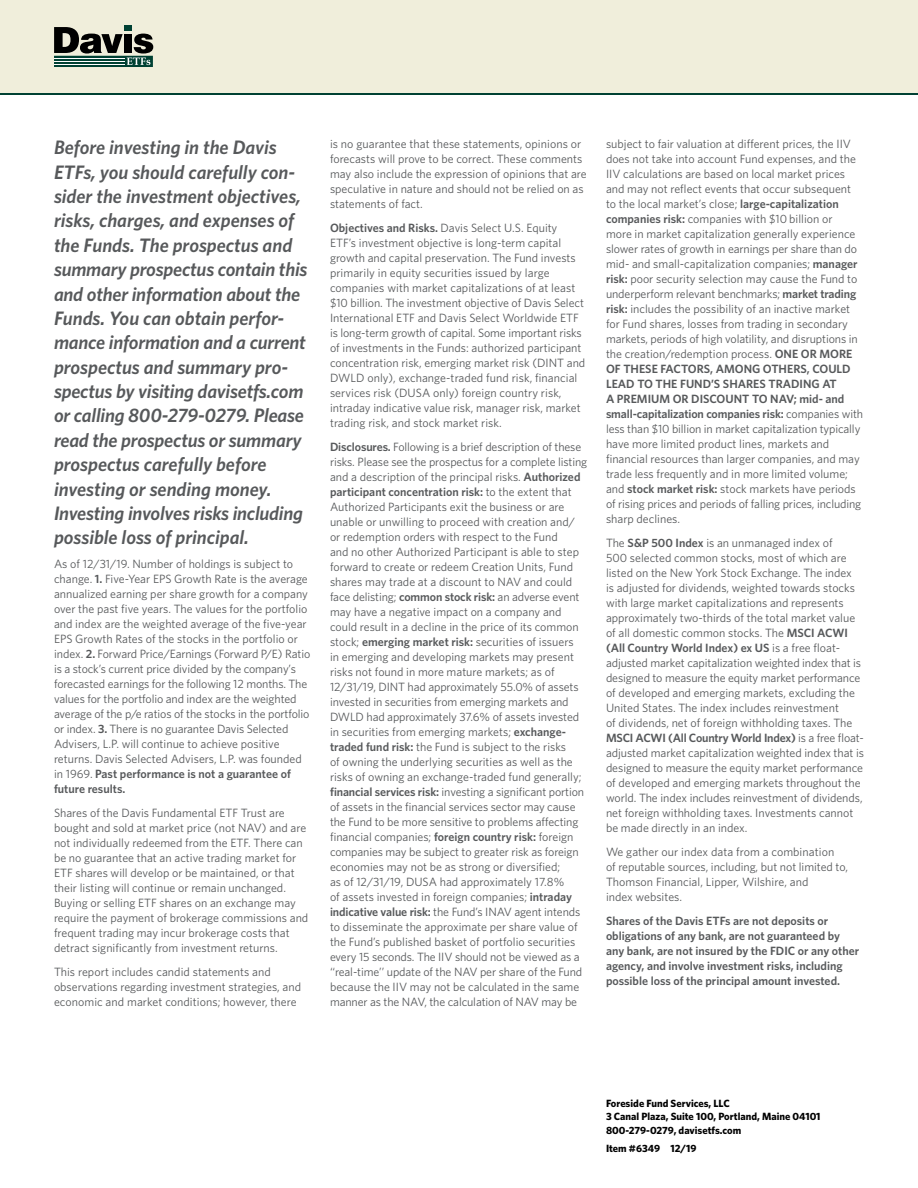
<style>
.page{position:relative;width:918px;height:1188px;background:#fff}
.page>*{position:absolute;margin:0;border:0;box-sizing:border-box;transform-origin:0 0}
.Legalese_Disclaimer{font:italic 600 19.5px/24.3px "Whitney";letter-spacing:-.005em;color:#57595b}
.Legalese_Disclaimer-2{font:12px/15px "Whitney";color:#57595b}
.Footnote_first{font:12px/15px "Whitney";letter-spacing:-.01em;color:#57595b}
.Legalese_Disclaimer-3{font:600 12px/15px "Whitney";color:#57595b}
.t1{font:700 10.5px/13.5px "Whitney";color:#000}
.s1{font-weight:600}
</style>
<div class="page">
<div style="left:0;top:0;width:918px;height:94px;background:#f0eedb"></div>
<div style="left:124px;top:25px;width:8px;height:6px;background:#004133"></div>
<svg style="left:54px;top:27px;width:99px;height:40px"></svg>
<hr style="left:0;top:94px;width:918px;height:1px;background:#004133">
<p class="Legalese_Disclaimer" style="left:54px;top:135px;width:255px">Before investing in the Davis<br>ETFs, you should carefully con&shy;sider the investment objectives, risks, charges, and expenses of the Funds. The prospectus and summary prospectus contain this and other information about the<br>Funds. You can obtain perfor&shy;mance information and a current prospectus and summary pro&shy;spectus by visiting davisetfs.com or calling 800-279-0279. Please read the prospectus or summary prospectus carefully before investing or sending money.<br>Investing involves risks including possible loss of principal.</p>
<p class="Footnote_first" style="left:54px;top:556px;width:258px">As of 12/31/19. Number of holdings is subject to change. <span class="s1">1.</span> Five-Year EPS Growth Rate is the average annualized earning per share growth for a company over the past five years. The values for the portfolio and index are the weighted average of the five-year EPS Growth Rates of the stocks in the portfolio or index. <span class="s1">2.</span> Forward Price/Earnings (Forward P/E) Ratio is a stock’s current price divided by the company’s forecasted earnings for the following 12 months. The values for the portfolio and index are the weighted average of the p/e ratios of the stocks in the portfolio or index. <span class="s1">3.</span> There is no guarantee Davis Selected Advisers, L.P. will continue to achieve positive returns. Davis Selected Advisers, L.P. was founded in 1969. <span class="s1">Past performance is not a guarantee of future results.</span></p>
<p class="Legalese_Disclaimer-2" style="left:54px;top:805px;width:256px">Shares of the Davis Fundamental ETF Trust are bought and sold at market price (not NAV) and are not individually redeemed from the ETF. There can be no guarantee that an active trading market for ETF shares will develop or be maintained, or that their listing will continue or remain unchanged.<br>Buying or selling ETF shares on an exchange may require the payment of brokerage commissions and frequent trading may incur brokerage costs that detract significantly from investment returns.</p>
<p class="Legalese_Disclaimer-2" style="left:54px;top:964px;width:249px">This report includes candid statements and observations regarding investment strategies, and economic and market conditions; however, there</p>
<p class="Legalese_Disclaimer-2" style="left:330px;top:136px;width:258px">is no guarantee that these statements, opinions or forecasts will prove to be correct. These comments may also include the expression of opinions that are speculative in nature and should not be relied on as statements of fact.</p>
<p class="Legalese_Disclaimer-2" style="left:330px;top:220px;width:257px"><span class="s1">Objectives and Risks.</span> Davis Select U.S. Equity ETF’s investment objective is long-term capital growth and capital preservation. The Fund invests primarily in equity securities issued by large companies with market capitalizations of at least $10 billion. The investment objective of Davis Select International ETF and Davis Select Worldwide ETF is long-term growth of capital. Some important risks of investments in the Funds: authorized participant concentration risk, emerging market risk (DINT and DWLD only), exchange-traded fund risk, financial services risk (DUSA only) foreign country risk, intraday indicative value risk, manager risk, market trading risk, and stock market risk.</p>
<p class="Legalese_Disclaimer-2" style="left:330px;top:439px;width:259px"><span class="s1">Disclosures.</span> Following is a brief description of these risks. Please see the prospectus for a complete listing and a description of the principal risks. <span class="s1">Authorized participant concentration risk:</span> to the extent that Authorized Participants exit the business or are unable or unwilling to proceed with creation and/ or redemption orders with respect to the Fund<br>and no other Authorized Participant is able to step forward to create or redeem Creation Units, Fund shares may trade at a discount to NAV and could face delisting; <span class="s1">common stock risk:</span> an adverse event may have a negative impact on a company and could result in a decline in the price of its common stock; <span class="s1">emerging market risk:</span> securities of issuers<br>in emerging and developing markets may present risks not found in more mature markets; as of 12/31/19, DINT had approximately 55.0% of assets invested in securities from emerging markets and DWLD had approximately 37.6% of assets invested in securities from emerging markets; <span class="s1">exchange&shy;traded fund risk:</span> the Fund is subject to the risks<br>of owning the underlying securities as well as the risks of owning an exchange-traded fund generally; <span class="s1">financial services risk:</span> investing a significant portion of assets in the financial services sector may cause the Fund to be more sensitive to problems affecting financial companies; <span class="s1">foreign country risk:</span> foreign companies may be subject to greater risk as foreign economies may not be as strong or diversified;<br>as of 12/31/19, DUSA had approximately 17.8%<br>of assets invested in foreign companies; <span class="s1">intraday indicative value risk:</span> the Fund’s INAV agent intends to disseminate the approximate per share value of the Fund’s published basket of portfolio securities every 15 seconds. The IIV should not be viewed as a ‘‘real-time’’ update of the NAV per share of the Fund because the IIV may not be calculated in the same manner as the NAV, the calculation of NAV may be</p>
<p class="Legalese_Disclaimer-2" style="left:606px;top:136px;width:259px">subject to fair valuation at different prices, the IIV does not take into account Fund expenses, and the IIV calculations are based on local market prices and may not reflect events that occur subsequent to the local market’s close; <span class="s1">large-capitalization companies risk:</span> companies with $10 billion or<br>more in market capitalization generally experience slower rates of growth in earnings per share than do mid- and small-capitalization companies; <span class="s1">manager risk:</span> poor security selection may cause the Fund to underperform relevant benchmarks; <span class="s1">market trading risk:</span> includes the possibility of an inactive market for Fund shares, losses from trading in secondary markets, periods of high volatility, and disruptions in the creation/redemption process. <span class="s1">ONE OR MORE OF THESE FACTORS, AMONG OTHERS, COULD LEAD TO THE FUND’S SHARES TRADING AT<br>A PREMIUM OR DISCOUNT TO NAV; mid- and small-capitalization companies risk:</span> companies with less than $10 billion in market capitalization typically have more limited product lines, markets and financial resources than larger companies, and may trade less frequently and in more limited volume; and <span class="s1">stock market risk:</span> stock markets have periods of rising prices and periods of falling prices, including sharp declines.</p>
<p class="Legalese_Disclaimer-2" style="left:606px;top:535px;width:260px">The <span class="s1">S&amp;P 500 Index</span> is an unmanaged index of<br>500 selected common stocks, most of which are listed on the New York Stock Exchange. The index<br>is adjusted for dividends, weighted towards stocks with large market capitalizations and represents approximately two-thirds of the total market value of all domestic common stocks. The <span class="s1">MSCI ACWI (All Country World Index) ex US</span> is a free float&shy;adjusted market capitalization weighted index that is designed to measure the equity market performance of developed and emerging markets, excluding the United States. The index includes reinvestment<br>of dividends, net of foreign withholding taxes. The <span class="s1">MSCI ACWI (All Country World Index)</span> is a free float&shy;adjusted market capitalization weighted index that is designed to measure the equity market performance of developed and emerging markets throughout the world. The index includes reinvestment of dividends, net foreign withholding taxes. Investments cannot be made directly in an index.</p>
<p class="Legalese_Disclaimer-2" style="left:606px;top:844px;width:244px">We gather our index data from a combination<br>of reputable sources, including, but not limited to, Thomson Financial, Lipper, Wilshire, and<br>index websites.</p>
<p class="Legalese_Disclaimer-3" style="left:606px;top:913px;width:255px">Shares of the Davis ETFs are not deposits or obligations of any bank, are not guaranteed by any bank, are not insured by the FDIC or any other agency, and involve investment risks, including possible loss of the principal amount invested.</p>
<p class="t1" style="left:606px;top:1096px;width:216px">Foreside Fund Services, LLC<br>3 Canal Plaza, Suite 100, Portland, Maine 04101<br>800-279-0279, davisetfs.com</p>
<p class="t1" style="left:606px;top:1141px;width:92px">Item #6349 12/19</p>
</div>
